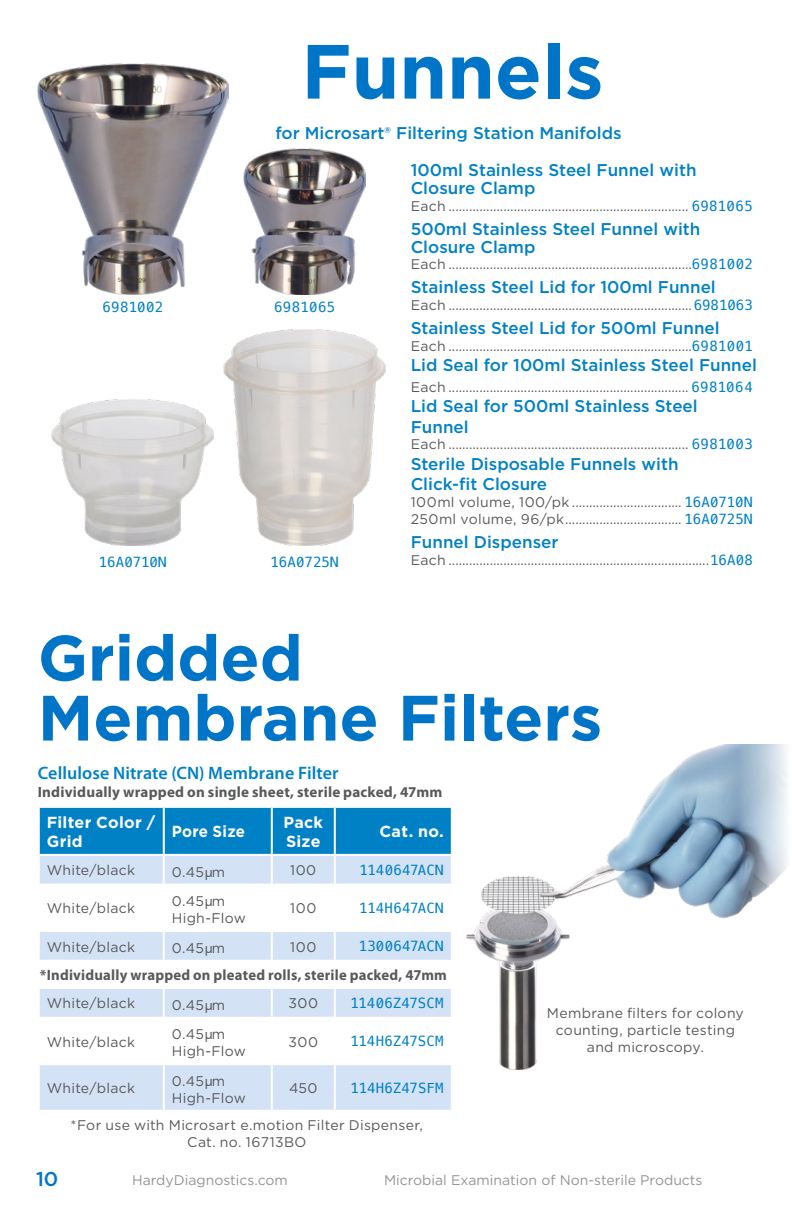
<style>
.page{position:relative;width:792px;height:1224px;background:#fff}
.page>*{position:absolute;margin:0;border:0;box-sizing:border-box;transform-origin:0 0}
.t1{font:700 76.6px "Gotham";color:#0075c8}
.t2{font:700 64px/60px "Gotham";color:#0075c8}
.t3{font:500 20px "Gotham";color:#0075c8}
.t4{font:600 18px "Myriad Pro";letter-spacing:.005em;color:#0081c6}
.t5{font:500 17px/18px "Gotham";color:#0081c6}
.t6{font:700 16px/19.2px "Gotham";letter-spacing:.015em;color:#fff}
.t7{font:700 16px "Gotham";letter-spacing:.015em;color:#fff;scale:.94 1}
.t8{font:700 15px "Myriad Pro";letter-spacing:.015em;color:#58595b}
.t9{font:14px/16.8px "Gotham";letter-spacing:.02em;color:#58595b}
.t10{font:14px "Menlo";letter-spacing:.01em;color:#0081c6}
.t11{font:14px "Gotham";color:#939598}
.s1{font-family:"Menlo";color:#0081c6}
.s2{font-family:"Averta Demo PE"}
</style>
<div class="page">
<img style="left:244px;top:148px;width:122px;height:146px">
<img style="left:224px;top:329px;width:162px;height:216px">
<img style="left:52px;top:400px;width:162px;height:145px">
<img style="left:38px;top:64px;width:190px;height:230px">
<div style="left:40px;top:808px;width:411px;height:46px;background:#0081c6"></div>
<div style="left:40px;top:856px;width:411px;height:254px;background:#d3e2f4"></div>
<svg style="left:40px;top:886px;width:411px;height:177px"></svg>
<hr style="left:163px;top:808px;width:2px;height:46px;background:#fff">
<hr style="left:271px;top:808px;width:2px;height:46px;background:#fff">
<hr style="left:334px;top:808px;width:2px;height:46px;background:#fff">
<hr style="left:163px;top:856px;width:2px;height:28px;background:#fff">
<hr style="left:271px;top:856px;width:2px;height:28px;background:#fff">
<hr style="left:334px;top:856px;width:2px;height:28px;background:#fff">
<hr style="left:38px;top:884px;width:126px;height:2px;background:#fff">
<hr style="left:164px;top:884px;width:108px;height:2px;background:#fff">
<hr style="left:163px;top:886px;width:2px;height:44px;background:#fff">
<hr style="left:272px;top:884px;width:63px;height:2px;background:#fff">
<hr style="left:271px;top:886px;width:2px;height:44px;background:#fff">
<hr style="left:335px;top:884px;width:118px;height:2px;background:#fff">
<hr style="left:334px;top:886px;width:2px;height:44px;background:#fff">
<hr style="left:38px;top:930px;width:126px;height:2px;background:#fff">
<hr style="left:164px;top:930px;width:108px;height:2px;background:#fff">
<hr style="left:163px;top:932px;width:2px;height:28px;background:#fff">
<hr style="left:272px;top:930px;width:63px;height:2px;background:#fff">
<hr style="left:271px;top:932px;width:2px;height:28px;background:#fff">
<hr style="left:335px;top:930px;width:118px;height:2px;background:#fff">
<hr style="left:334px;top:932px;width:2px;height:28px;background:#fff">
<hr style="left:38px;top:960px;width:126px;height:2px;background:#fff">
<hr style="left:164px;top:960px;width:108px;height:2px;background:#fff">
<hr style="left:272px;top:960px;width:63px;height:2px;background:#fff">
<hr style="left:335px;top:960px;width:118px;height:2px;background:#fff">
<hr style="left:38px;top:987px;width:126px;height:2px;background:#fff">
<hr style="left:164px;top:987px;width:108px;height:2px;background:#fff">
<hr style="left:163px;top:989px;width:2px;height:28px;background:#fff">
<hr style="left:272px;top:987px;width:63px;height:2px;background:#fff">
<hr style="left:271px;top:989px;width:2px;height:28px;background:#fff">
<hr style="left:335px;top:987px;width:118px;height:2px;background:#fff">
<hr style="left:334px;top:989px;width:2px;height:28px;background:#fff">
<hr style="left:38px;top:1017px;width:126px;height:2px;background:#fff">
<hr style="left:164px;top:1017px;width:108px;height:2px;background:#fff">
<hr style="left:163px;top:1019px;width:2px;height:44px;background:#fff">
<hr style="left:272px;top:1017px;width:63px;height:2px;background:#fff">
<hr style="left:271px;top:1019px;width:2px;height:44px;background:#fff">
<hr style="left:335px;top:1017px;width:118px;height:2px;background:#fff">
<hr style="left:334px;top:1019px;width:2px;height:44px;background:#fff">
<hr style="left:38px;top:1063px;width:126px;height:2px;background:#fff">
<hr style="left:164px;top:1063px;width:108px;height:2px;background:#fff">
<hr style="left:163px;top:1065px;width:2px;height:45px;background:#fff">
<hr style="left:272px;top:1063px;width:63px;height:2px;background:#fff">
<hr style="left:271px;top:1065px;width:2px;height:45px;background:#fff">
<hr style="left:335px;top:1063px;width:118px;height:2px;background:#fff">
<hr style="left:334px;top:1065px;width:2px;height:45px;background:#fff">
<img style="left:467px;top:745px;width:320px;height:325px">
<h1 class="t1" style="left:301px;top:21px;width:304px">Funnels</h1>
<p class="t5" style="left:275px;top:124px;width:348px">for Microsart® Filtering Station Manifolds</p>
<p class="t10" style="left:102px;top:298px;width:62px">6981002</p>
<p class="t10" style="left:274px;top:298px;width:63px">6981065</p>
<p class="t10" style="left:99px;top:553px;width:70px">16A0710N</p>
<p class="t10" style="left:271px;top:553px;width:70px">16A0725N</p>
<p class="t5" style="left:411px;top:161px;width:287px">100ml Stainless Steel Funnel with<br>Closure Clamp</p>
<p class="t9" style="left:411px;top:197px;width:344px">Each ...................................................................... <span class="s1">6981065</span></p>
<p class="t5" style="left:411px;top:219px;width:291px">500ml Stainless Steel Funnel with<br>Closure Clamp</p>
<p class="t9" style="left:411px;top:256px;width:344px">Each .......................................................................<span class="s1">6981002</span></p>
<p class="t5" style="left:411px;top:278px;width:307px">Stainless Steel Lid for 100ml Funnel</p>
<p class="t9" style="left:411px;top:297px;width:344px">Each .......................................................................<span class="s1">6981063</span></p>
<p class="t5" style="left:411px;top:319px;width:310px">Stainless Steel Lid for 500ml Funnel</p>
<p class="t9" style="left:411px;top:337px;width:344px">Each .......................................................................<span class="s1">6981001</span></p>
<p class="t5" style="left:411px;top:356px;width:348px">Lid Seal for 100ml Stainless Steel Funnel</p>
<p class="t9" style="left:411px;top:378px;width:344px">Each ...................................................................... <span class="s1">6981064</span></p>
<p class="t5" style="left:411px;top:396px;width:288px;line-height:20.4px">Lid Seal for 500ml Stainless Steel<br>Funnel</p>
<p class="t9" style="left:411px;top:436px;width:344px">Each ...................................................................... <span class="s1">6981003</span></p>
<p class="t5" style="left:411px;top:453px;width:269px;line-height:20.4px">Sterile Disposable Funnels with<br>Click-fit Closure</p>
<p class="t9" style="left:411px;top:493px;width:344px">100ml volume, 100/pk ................................ <span class="s1">16A0710N<br></span>250ml volume, 96/pk.................................. <span class="s1">16A0725N</span></p>
<p class="t5" style="left:411px;top:533px;width:149px">Funnel Dispenser</p>
<p class="t9" style="left:411px;top:551px;width:344px">Each ............................................................................<span class="s1">16A08</span></p>
<h2 class="t2" style="left:38px;top:628px;width:566px">Gridded<br>Membrane Filters</h2>
<p class="t4" style="left:38px;top:762px;width:302px">Cellulose Nitrate (CN) Membrane Filter</p>
<p class="t8" style="left:38px;top:782px;width:406px">Individually wrapped on single sheet, sterile packed, 47mm</p>
<p class="t6" style="left:47px;top:812px;width:110px">Filter Color /<br>Grid</p>
<p class="t7" style="left:172px;top:821px;width:80px">Pore Size</p>
<p class="t6" style="left:284px;top:812px;width:41px">Pack<br>Size</p>
<p class="t6" style="left:379px;top:822px;width:66px">Cat. no.</p>
<p class="t9" style="left:47px;top:862px;width:90px">White/black</p>
<p class="t9" style="left:172px;top:863px;width:55px">0.45<span class="s2">μ</span>m</p>
<p class="t9" style="left:290px;top:862px;width:28px">100</p>
<p class="t10" style="left:359px;top:860px;width:86px">1140647ACN</p>
<p class="t9" style="left:47px;top:900px;width:90px">White/black</p>
<p class="t9" style="left:172px;top:893px;width:76px">0.45<span class="s2">μ</span>m<br>High-Flow</p>
<p class="t9" style="left:290px;top:900px;width:28px">100</p>
<p class="t10" style="left:359px;top:899px;width:86px">114H647ACN</p>
<p class="t9" style="left:47px;top:938px;width:90px">White/black</p>
<p class="t9" style="left:172px;top:939px;width:55px">0.45<span class="s2">μ</span>m</p>
<p class="t9" style="left:290px;top:938px;width:28px">100</p>
<p class="t10" style="left:359px;top:937px;width:87px">1300647ACN</p>
<p class="t8" style="left:40px;top:965px;width:409px">*Individually wrapped on pleated rolls, sterile packed, 47mm</p>
<p class="t9" style="left:47px;top:995px;width:90px">White/black</p>
<p class="t9" style="left:172px;top:996px;width:55px">0.45<span class="s2">μ</span>m</p>
<p class="t9" style="left:289px;top:995px;width:31px">300</p>
<p class="t10" style="left:350px;top:994px;width:95px">11406Z47SCM</p>
<p class="t9" style="left:47px;top:1033px;width:90px">White/black</p>
<p class="t9" style="left:172px;top:1026px;width:76px">0.45<span class="s2">μ</span>m<br>High-Flow</p>
<p class="t9" style="left:289px;top:1033px;width:31px">300</p>
<p class="t10" style="left:350px;top:1032px;width:95px">114H6Z47SCM</p>
<p class="t9" style="left:47px;top:1079px;width:90px">White/black</p>
<p class="t9" style="left:172px;top:1072px;width:76px">0.45<span class="s2">μ</span>m<br>High-Flow</p>
<p class="t9" style="left:289px;top:1079px;width:30px">450</p>
<p class="t10" style="left:350px;top:1078px;width:95px">114H6Z47SFM</p>
<p class="t9" style="left:71px;top:1116px;width:354px;text-align:center">*For use with Microsart e.motion Filter Dispenser,<br>Cat. no. 16713BO</p>
<p class="t9" style="left:547px;top:1005px;width:198px;text-align:center">Membrane filters for colony counting, particle testing and microscopy.</p>
<h3 class="t3" style="left:36px;top:1166px;width:24px">10</h3>
<p class="t11" style="left:132px;top:1171px;width:157px">HardyDiagnostics.com</p>
<p class="t11" style="left:384px;top:1171px;width:320px">Microbial Examination of Non-sterile Products</p>
</div>
